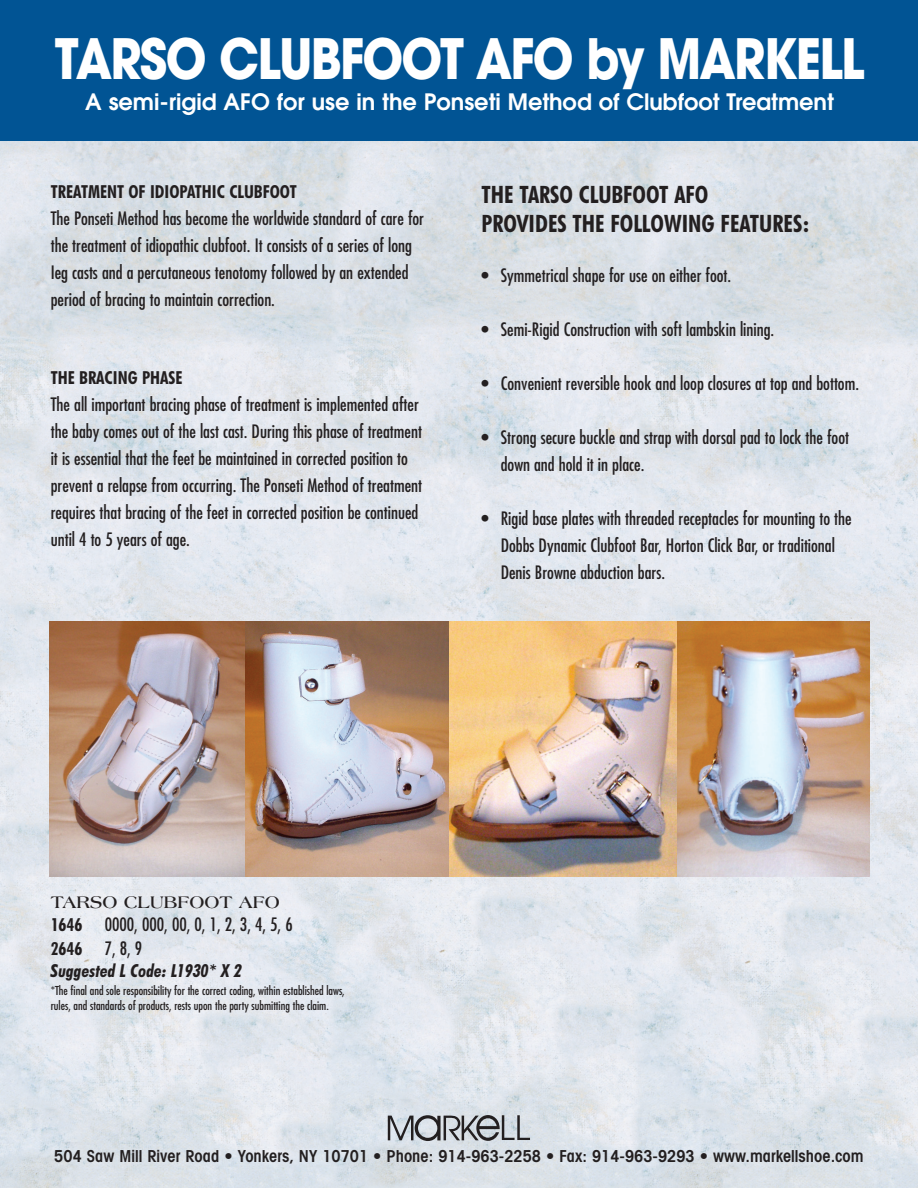
<style>
.page{position:relative;width:918px;height:1188px;background:#fff}
.page>*{position:absolute;margin:0;border:0;box-sizing:border-box;transform-origin:0 0}
.t1{font:700 55.2px "Avant Garde";letter-spacing:-.035em;color:#fff;scale:.87 1}
.t2{font:700 condensed 24px/28.8px "Futura BT";color:#231f20}
.t3{font:600 22.5px "Avant Garde";color:#fff}
.t4{font:condensed 18px/27px "Futura";color:#231f20}
.t5{font:700 condensed 18px "Futura BT";color:#231f20}
.t6{font:italic 700 condensed 18px "Futura BT";color:#231f20}
.t7{font:700 18px "Americana";color:#231f20}
.t8{font:600 condensed 16.5px "Avant Garde";color:#231f20}
.t9{font:condensed 12px/15.6px "Futura";color:#231f20}
.s1{font-family:"Futura BT";font-weight:700}
</style>
<div class="page">
<img style="left:0;top:140px;width:918px;height:1048px">
<div style="left:0;top:0;width:918px;height:140px;background:#015494"></div>
<img style="left:49px;top:621px;width:820px;height:256px">
<svg style="left:388px;top:1115px;width:142px;height:26px;background:#9b9fa4"></svg>
<h1 class="t1" style="left:55px;top:22px;width:932px">TARSO CLUBFOOT AFO by MARKELL</h1>
<p class="t3" style="left:85px;top:87px;width:750px">A semi-rigid AFO for use in the Ponseti Method of Clubfoot Treatment</p>
<p class="t5" style="left:51px;top:181px;width:247px">TREATMENT OF IDIOPATHIC CLUBFOOT</p>
<p class="t4" style="left:51px;top:205px;width:375px">The Ponseti Method has become the worldwide standard of care for the treatment of idiopathic clubfoot. It consists of a series of long Ieg casts and a percutaneous tenotomy followed by an extended period of bracing to maintain correction.</p>
<p class="t5" style="left:51px;top:366px;width:133px">THE BRACING PHASE</p>
<p class="t4" style="left:51px;top:390px;width:373px">The all important bracing phase of treatment is implemented after the baby comes out of the last cast. During this phase of treatment it is essential that the feet be maintained in corrected position to prevent a relapse from occurring. The Ponseti Method of treatment requires that bracing of the feet in corrected position be continued until 4 to 5 years of age.</p>
<h2 class="t2" style="left:481px;top:180px;width:329px">THE TARSO CLUBFOOT AFO<br>PROVIDES THE FOLLOWING FEATURES:</h2>
<p class="t4" style="left:481px;top:262px;width:251px">• Symmetrical shape for use on either foot.</p>
<p class="t4" style="left:482px;top:316px;width:294px">• Semi-Rigid Construction with soft lambskin lining.</p>
<p class="t4" style="left:482px;top:370px;width:379px">• Convenient reversible hook and loop closures at top and bottom.</p>
<p class="t4" style="left:501px;top:424px;width:350px;text-indent:-19px">• Strong secure buckle and strap with dorsal pad to lock the foot down and hold it in place.</p>
<p class="t4" style="left:501px;top:505px;width:352px;text-indent:-19px">• Rigid base plates with threaded receptacles for mounting to the<br>Dobbs Dynamic Clubfoot Bar, Horton Click Bar, or traditional<br>Denis Browne abduction bars.</p>
<p class="t7" style="left:51px;top:892px;width:231px">TARSO CLUBFOOT AFO</p>
<p class="t4" style="left:51px;top:913px;width:244px;line-height:23.2px"><span class="s1">1646</span> 0000, 000, 00, 0, 1, 2, 3, 4, 5, 6<br><span class="s1">2646</span> 7, 8, 9</p>
<p class="t6" style="left:51px;top:959px;width:193px">Suggested L Code: L1930* X 2</p>
<p class="t9" style="left:51px;top:982px;width:296px">*The final and sole responsibility for the correct coding, within established laws, rules, and standards of products, rests upon the party submitting the claim.</p>
<p class="t8" style="left:54px;top:1146px;width:811px">504 Saw Mill River Road • Yonkers, NY 10701 • Phone: 914-963-2258 • Fax: 914-963-9293 • www.markellshoe.com</p>
</div>
